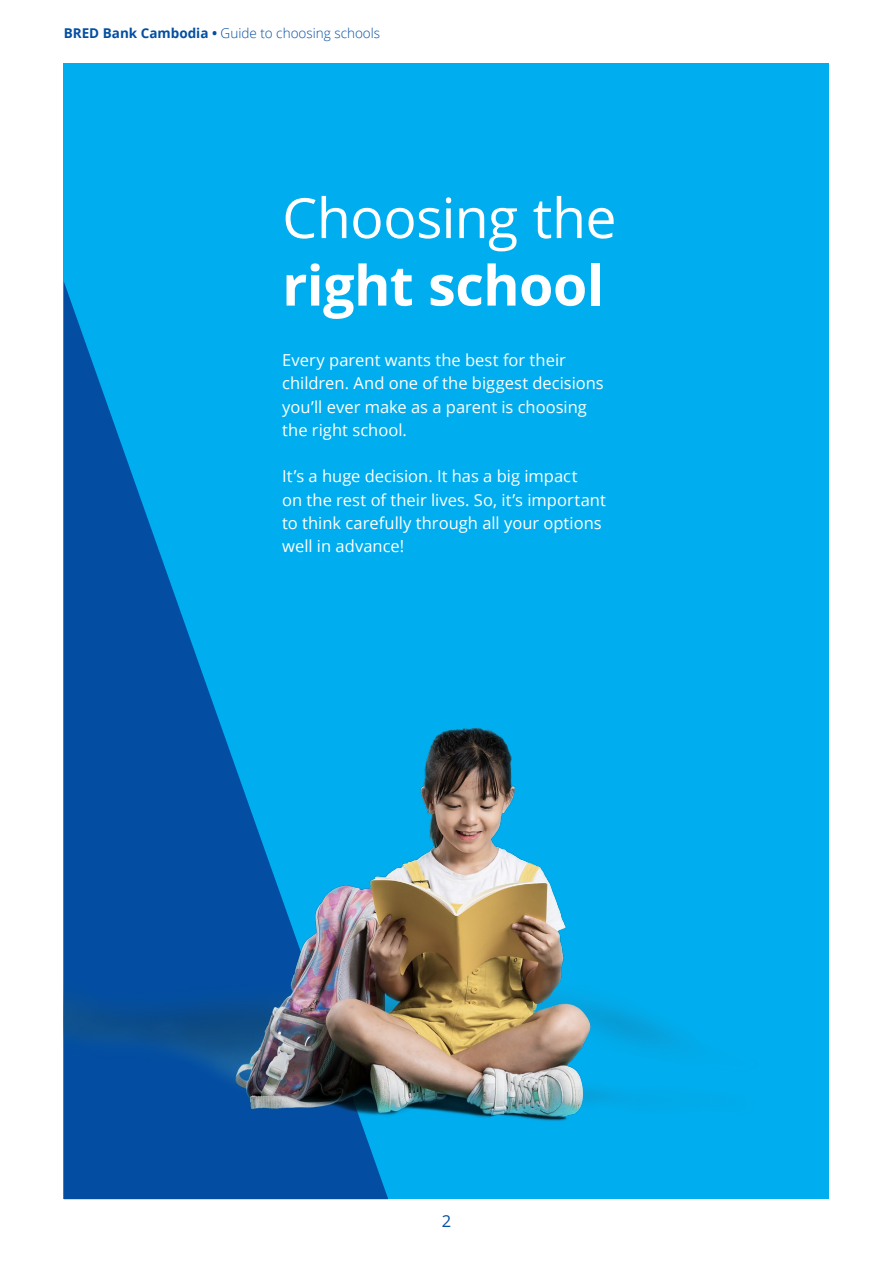
<style>
.page{position:relative;width:893px;height:1263px;background:#fff}
.page>*{position:absolute;margin:0;border:0;box-sizing:border-box;transform-origin:0 0}
.t1{font:55.5px "Open Sans";letter-spacing:-.01em;color:#fff}
.t2{font:700 55.5px "Open Sans";letter-spacing:-.01em;color:#fff}
.t3{font:16.5px/23.2px "Open Sans";color:#fff}
.t4{font:16.5px "Open Sans";color:#034ea2}
.t5{font:300 13.5px "Open Sans";color:#034ea2}
.s1{font-weight:700}
</style>
<div class="page">
<div style="left:64px;top:64px;width:765px;height:1135px;background:#00aeef"></div>
<svg style="left:64px;top:282px;width:324px;height:917px"></svg>
<img style="left:64px;top:617px;width:613px;height:528px">
<p class="t5" style="left:64px;top:24px;width:318px"><span class="s1">BRED Bank Cambodia •</span> Guide to choosing schools</p>
<h1 class="t1" style="left:282px;top:180px;width:336px">Choosing the</h1>
<h1 class="t2" style="left:282px;top:246px;width:323px">right school</h1>
<p class="t3" style="left:282px;top:348px;width:323px">Every parent wants the best for their children. And one of the biggest decisions you’ll ever make as a parent is choosing the right school.</p>
<p class="t3" style="left:282px;top:464px;width:325px">It’s a huge decision. It has a big impact<br>on the rest of their lives. So, it’s important to think carefully through all your options well in advance!</p>
<p class="t4" style="left:442px;top:1209px;width:11px">2</p>
</div>
